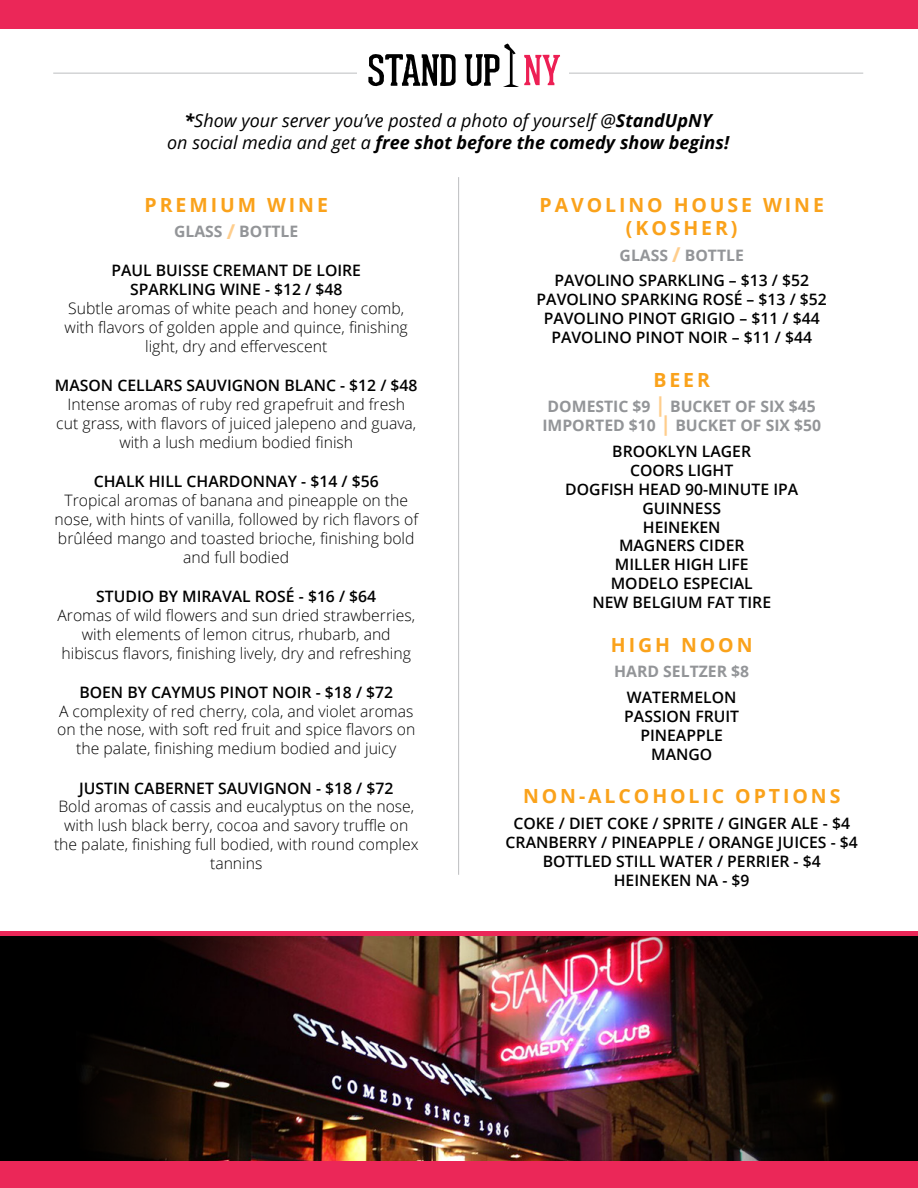
<style>
.page{position:relative;width:918px;height:1188px;background:#fff}
.page>*{position:absolute;margin:0;border:0;box-sizing:border-box;transform-origin:0 0}
.t1{font:700 19.5px/23.4px "Open Sans";letter-spacing:.15em;color:#faa21b;text-align:center}
.t2{font:italic 18px/21.6px "Open Sans";color:#000;text-align:center}
.t3{font:300 15.75px/18.9px "Open Sans";color:#000;text-align:center}
.t4{font:600 15.75px/18.9px "Open Sans";color:#000;text-align:center}
.t5{font:700 15.75px/18.9px "Open Sans";color:#939598;text-align:center}
.s1{font-weight:700}
.s2{font-size:20.4px;color:#fecd8c}
.s3{font-weight:700;color:#939598}
.s4{font-weight:700;font-size:20.4px;color:#fecd8c}
</style>
<div class="page">
<hr style="left:53px;top:73px;width:810px;height:1px;background:#bcbec0">
<div style="left:0;top:0;width:918px;height:28px;background:#eb2758"></div>
<div style="left:0;top:935px;width:918px;height:253px;background:#000"></div>
<img style="left:83px;top:936px;width:753px;height:225px">
<div style="left:357px;top:51px;width:212px;height:51px;background:#fff"></div>
<svg style="left:368px;top:54px;width:88px;height:33px"></svg>
<svg style="left:465px;top:44px;width:95px;height:43px"></svg>
<hr style="left:458px;top:177px;width:1px;height:698px;background:#bcbec0">
<div style="left:0;top:1161px;width:918px;height:27px;background:#eb2758"></div>
<hr style="left:0;top:932px;width:918px;height:4px;background:#eb2758">
<p class="t2" style="left:167px;top:109px;width:563px"><span class="s1">*</span>Show your server you’ve posted a photo of yourself @<span class="s1">StandUpNY<br></span>on social media and get a <span class="s1">free shot before the comedy show begins!</span></p>
<p class="t1" style="left:145px;top:192px;width:185px">PREMIUM WINE</p>
<p class="t5" style="left:174px;top:222px;width:126px">GLASS <span class="s2">/</span> BOTTLE</p>
<p class="t4" style="left:111px;top:261px;width:251px">PAUL BUISSE CREMANT DE LOIRE<br>SPARKLING WINE - $12 / $48</p>
<p class="t3" style="left:65px;top:299px;width:345px">Subtle aromas of white peach and honey comb, with flavors of golden apple and quince, finishing light, dry and effervescent</p>
<p class="t4" style="left:55px;top:376px;width:364px">MASON CELLARS SAUVIGNON BLANC - $12 / $48</p>
<p class="t3" style="left:56px;top:395px;width:362px">Intense aromas of ruby red grapefruit and fresh cut grass, with flavors of juiced jalepeno and guava, with a lush medium bodied finish</p>
<p class="t4" style="left:94px;top:472px;width:286px">CHALK HILL CHARDONNAY - $14 / $56</p>
<p class="t3" style="left:55px;top:490px;width:365px">Tropical aromas of banana and pineapple on the nose, with hints of vanilla, followed by rich flavors of brûléed mango and toasted brioche, finishing bold and full bodied</p>
<p class="t4" style="left:96px;top:586px;width:282px">STUDIO BY MIRAVAL ROSÉ - $16 / $64</p>
<p class="t3" style="left:57px;top:605px;width:359px">Aromas of wild flowers and sun dried strawberries, with elements of lemon citrus, rhubarb, and hibiscus flavors, finishing lively, dry and refreshing</p>
<p class="t4" style="left:79px;top:682px;width:315px">BOEN BY CAYMUS PINOT NOIR - $18 / $72</p>
<p class="t3" style="left:57px;top:701px;width:360px">A complexity of red cherry, cola, and violet aromas on the nose, with soft red fruit and spice flavors on the palate, finishing medium bodied and juicy</p>
<p class="t4" style="left:79px;top:778px;width:316px">JUSTIN CABERNET SAUVIGNON - $18 / $72</p>
<p class="t3" style="left:54px;top:797px;width:366px">Bold aromas of cassis and eucalyptus on the nose, with lush black berry, cocoa and savory truffle on the palate, finishing full bodied, with round complex tannins</p>
<p class="t1" style="left:540px;top:192px;width:286px">PAVOLINO HOUSE WINE (KOSHER)</p>
<p class="t4" style="left:554px;top:242px;width:256px;line-height:25.7px"><span class="s3">GLASS</span> <span class="s4">/</span> <span class="s3">BOTTLE<br></span>PAVOLINO SPARKLING – $13 / $52</p>
<p class="t4" style="left:537px;top:290px;width:292px">PAVOLINO SPARKING ROSÉ – $13 / $52<br>PAVOLINO PINOT GRIGIO – $11 / $44<br>PAVOLINO PINOT NOIR – $11 / $44</p>
<p class="t1" style="left:653px;top:367px;width:58px">BEER</p>
<p class="t5" style="left:542px;top:397px;width:280px">DOMESTIC $9 <span class="s2">|</span> BUCKET OF SIX $45<br>IMPORTED $10 <span class="s2">|</span> BUCKET OF SIX $50</p>
<p class="t4" style="left:565px;top:441px;width:234px">BROOKLYN LAGER<br>COORS LIGHT<br>DOGFISH HEAD 90-MINUTE IPA<br>GUINNESS<br>HEINEKEN<br>MAGNERS CIDER<br>MILLER HIGH LIFE<br>MODELO ESPECIAL<br>NEW BELGIUM FAT TIRE</p>
<p class="t1" style="left:611px;top:632px;width:143px">HIGH NOON</p>
<p class="t5" style="left:614px;top:662px;width:136px">HARD SELTZER $8</p>
<p class="t4" style="left:624px;top:688px;width:116px">WATERMELON<br>PASSION FRUIT<br>PINEAPPLE<br>MANGO</p>
<p class="t1" style="left:523px;top:784px;width:319px">NON-ALCOHOLIC OPTIONS</p>
<p class="t4" style="left:506px;top:814px;width:354px">COKE / DIET COKE / SPRITE / GINGER ALE - $4<br>CRANBERRY / PINEAPPLE / ORANGE JUICES - $4<br>BOTTLED STILL WATER / PERRIER - $4<br>HEINEKEN NA - $9</p>
</div>
